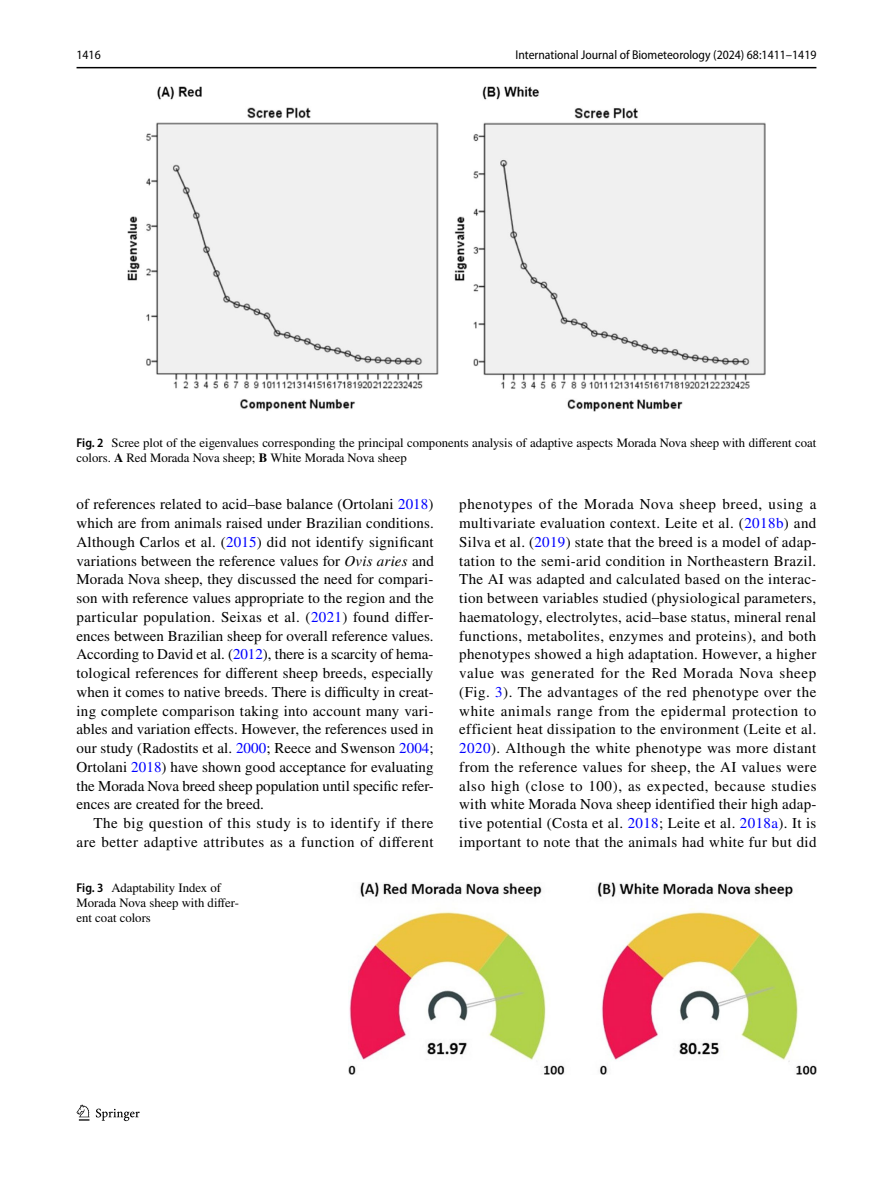
<style>
.page{position:relative;width:893px;height:1187px;background:#fff}
.page>*{position:absolute;margin:0;border:0;box-sizing:border-box;transform-origin:0 0}
.t1{font:15px/18.8px "STIX";letter-spacing:.03em;color:#000;text-align:justify}
.t2{font:12.75px/15px "STIX";color:#000}
.t3{font:semi-condensed 12.75px "Myriad Pro";color:#000}
.s1{font-family:"Myriad Pro";font-weight:600;font-stretch:semi-condensed}
.s2{font-weight:700}
.s3{color:#00f}
.s4{font-style:italic}
</style>
<div class="page">
<hr style="left:77px;top:67px;width:739px;height:1px;background:#000">
<svg style="left:77px;top:1104px;width:12px;height:16px"></svg>
<svg style="left:96px;top:1108px;width:44px;height:12px"></svg>
<img style="left:128px;top:87px;width:637px;height:324px">
<img style="left:349px;top:882px;width:467px;height:191px">
<p class="t3" style="left:77px;top:48px;width:26px">1416</p>
<p class="t3" style="left:515px;top:48px;width:303px">International Journal of Biometeorology (2024) 68:1411–1419</p>
<p class="t2" style="left:77px;top:436px;width:741px"><span class="s1">Fig. 2</span> Scree plot of the eigenvalues corresponding the principal components analysis of adaptive aspects Morada Nova sheep with different coat colors. <span class="s2">A</span> Red Morada Nova sheep; <span class="s2">B</span> White Morada Nova sheep</p>
<p class="t1" style="left:77px;top:496px;width:359px">of references related to acid–base balance (Ortolani <span class="s3">2018</span>) which are from animals raised under Brazilian conditions.<br>Although Carlos et al. (<span class="s3">2015</span>) did not identify significant variations between the reference values for <span class="s4">Ovis aries</span> and Morada Nova sheep, they discussed the need for compari‑ son with reference values appropriate to the region and the particular population. Seixas et al. (<span class="s3">2021</span>) found differ‑ ences between Brazilian sheep for overall reference values.<br>According to David et al. (<span class="s3">2012</span>), there is a scarcity of hema‑ tological references for different sheep breeds, especially when it comes to native breeds. There is difficulty in creat‑ ing complete comparison taking into account many vari‑ ables and variation effects. However, the references used in our study (Radostits et al. <span class="s3">2000</span>; Reece and Swenson <span class="s3">2004</span>; Ortolani <span class="s3">2018</span>) have shown good acceptance for evaluating the Morada Nova breed sheep population until specific refer‑ ences are created for the breed.</p>
<p class="t1" style="left:77px;top:814px;width:359px;text-align:right">The big question of this study is to identify if there are better adaptive attributes as a function of different</p>
<p class="t2" style="left:77px;top:880px;width:164px"><span class="s1">Fig. 3</span> Adaptability Index of<br>Morada Nova sheep with differ‑ ent coat colors</p>
<p class="t1" style="left:459px;top:496px;width:359px">phenotypes of the Morada Nova sheep breed, using a multivariate evaluation context. Leite et al. (<span class="s3">2018b</span>) and Silva et al. (<span class="s3">2019</span>) state that the breed is a model of adap‑ tation to the semi-arid condition in Northeastern Brazil.<br>The AI was adapted and calculated based on the interac‑ tion between variables studied (physiological parameters, haematology, electrolytes, acid–base status, mineral renal functions, metabolites, enzymes and proteins), and both phenotypes showed a high adaptation. However, a higher value was generated for the Red Morada Nova sheep (Fig. <span class="s3">3</span>). The advantages of the red phenotype over the white animals range from the epidermal protection to efficient heat dissipation to the environment (Leite et al.<br><span class="s3">2020</span>). Although the white phenotype was more distant from the reference values for sheep, the AI values were also high (close to 100), as expected, because studies with white Morada Nova sheep identified their high adap‑ tive potential (Costa et al. <span class="s3">2018</span>; Leite et al. <span class="s3">2018a</span>). It is important to note that the animals had white fur but did</p>
</div>
